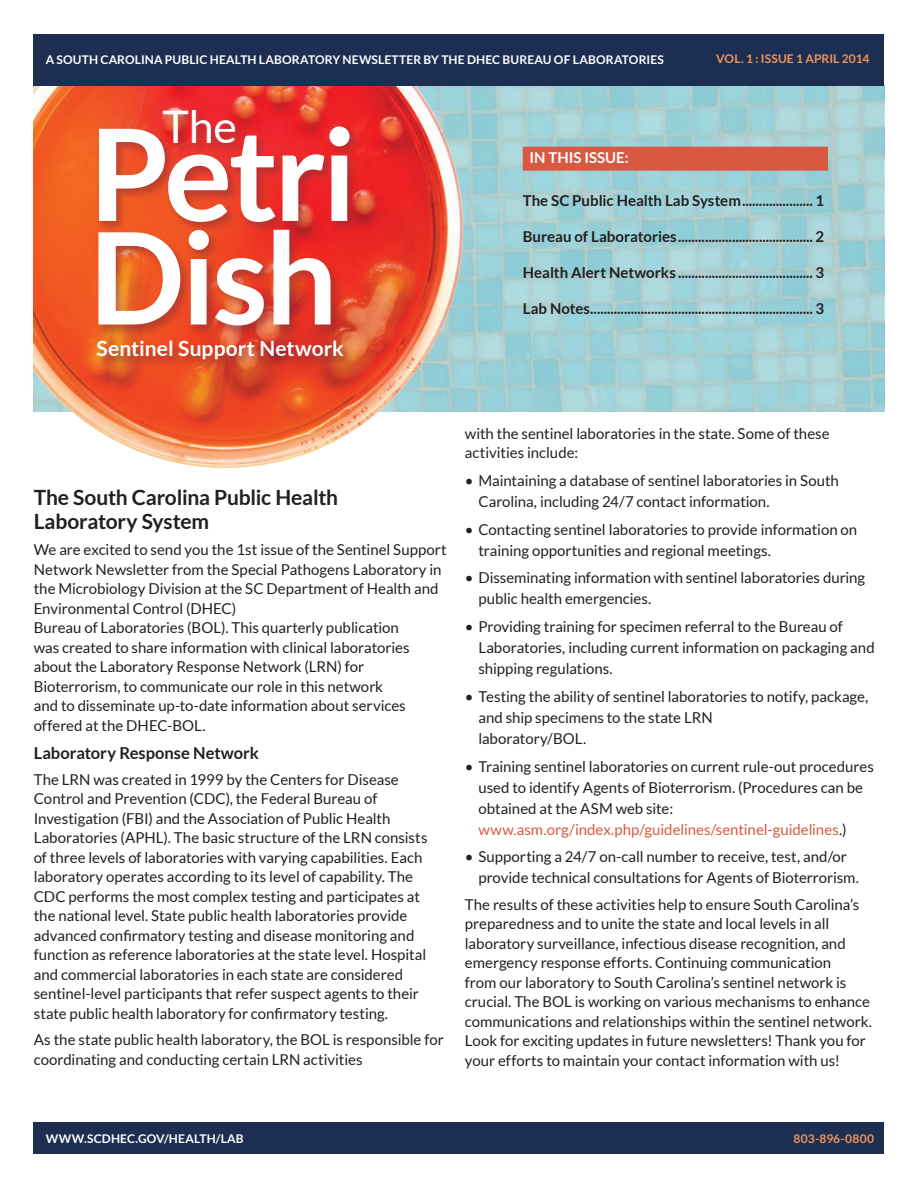
<style>
.page{position:relative;width:918px;height:1188px;background:#fff}
.page>*{position:absolute;margin:0;border:0;box-sizing:border-box;transform-origin:0 0}
.t1{font:700 127.5px/103.5px "Lato";letter-spacing:-.03em;color:#fff}
.t2{font:45px "Lato";color:#fff}
.t3{font:700 21px/24px "Lato";letter-spacing:-.01em;color:#231f20}
.t4{font:700 21px "Lato";letter-spacing:.005em;color:#fff}
.t5{font:700 16.5px "Lato";color:#231f20}
.t6{font:15px/19.5px "Lato";letter-spacing:-.005em;color:#231f20}
.t7{font:700 15px "Lato";color:#231f20}
.t8{font:700 15px "Lato";color:#fff}
.t9{font:700 12px "Lato";letter-spacing:.01em;color:#fff}
.t10{font:700 12px "Lato";letter-spacing:.01em;color:#f3955b}
.s1{color:#d95842}
</style>
<div class="page">
<img style="left:465px;top:85px;width:419px;height:326px">
<img style="left:34px;top:85px;width:431px;height:384px">
<div style="left:34px;top:1122px;width:850px;height:32px;background:#1c2f52"></div>
<div style="left:34px;top:34px;width:850px;height:51px;background:#1c2f52"></div>
<div style="left:96px;top:124px;width:265px;height:213px;background:#8d2f34;opacity:.51"></div>
<div style="left:161px;top:107px;width:86px;height:47px;background:#8d2f34;opacity:.51"></div>
<div style="left:96px;top:338px;width:259px;height:33px;background:#8d2f34;opacity:.51"></div>
<div style="left:523px;top:147px;width:305px;height:24px;background:#d95842"></div>
<p class="t9" style="left:46px;top:53px;width:620px">A SOUTH CAROLINA PUBLIC HEALTH LABORATORY NEWSLETTER BY THE DHEC BUREAU OF LABORATORIES</p>
<p class="t10" style="left:716px;top:52px;width:155px">VOL. 1 : ISSUE 1 APRIL 2014</p>
<h2 class="t2" style="left:163px;top:101px;width:76px">The</h2>
<h1 class="t1" style="left:89px;top:121px;width:269px">Petri<br>Dish</h1>
<h3 class="t4" style="left:97px;top:336px;width:249px">Sentinel Support Network</h3>
<p class="t8" style="left:530px;top:149px;width:101px">IN THIS ISSUE:</p>
<p class="t7" style="left:523px;top:192px;width:303px">The SC Public Health Lab System..................... 1</p>
<p class="t7" style="left:523px;top:228px;width:303px">Bureau of Laboratories........................................ 2</p>
<p class="t7" style="left:523px;top:264px;width:303px">Health Alert Networks ........................................ 3</p>
<p class="t7" style="left:523px;top:300px;width:303px">Lab Notes.................................................................. 3</p>
<h3 class="t3" style="left:34px;top:485px;width:306px">The South Carolina Public Health<br>Laboratory System</h3>
<p class="t6" style="left:34px;top:540px;width:415px">We are excited to send you the 1st issue of the Sentinel Support Network Newsletter from the Special Pathogens Laboratory in the Microbiology Division at the SC Department of Health and Environmental Control (DHEC)<br>Bureau of Laboratories (BOL). This quarterly publication<br>was created to share information with clinical laboratories about the Laboratory Response Network (LRN) for Bioterrorism, to communicate our role in this network<br>and to disseminate up-to-date information about services offered at the DHEC-BOL.</p>
<p class="t5" style="left:34px;top:743px;width:227px">Laboratory Response Network</p>
<p class="t6" style="left:34px;top:769px;width:395px">The LRN was created in 1999 by the Centers for Disease Control and Prevention (CDC), the Federal Bureau of Investigation (FBI) and the Association of Public Health Laboratories (APHL). The basic structure of the LRN consists of three levels of laboratories with varying capabilities. Each laboratory operates according to its level of capability. The CDC performs the most complex testing and participates at the national level. State public health laboratories provide advanced confirmatory testing and disease monitoring and function as reference laboratories at the state level. Hospital and commercial laboratories in each state are considered sentinel-level participants that refer suspect agents to their state public health laboratory for confirmatory testing.</p>
<p class="t6" style="left:34px;top:1030px;width:412px">As the state public health laboratory, the BOL is responsible for coordinating and conducting certain LRN activities</p>
<p class="t6" style="left:465px;top:423px;width:366px">with the sentinel laboratories in the state. Some of these activities include:</p>
<p class="t6" style="left:478px;top:470px;width:362px;line-height:21px;text-indent:-14px">• Maintaining a database of sentinel laboratories in South<br>Carolina, including 24/7 contact information.</p>
<p class="t6" style="left:478px;top:519px;width:380px;line-height:21px;text-indent:-14px">• Contacting sentinel laboratories to provide information on training opportunities and regional meetings.</p>
<p class="t6" style="left:478px;top:567px;width:388px;line-height:21px;text-indent:-14px">• Disseminating information with sentinel laboratories during public health emergencies.</p>
<p class="t6" style="left:478px;top:616px;width:398px;line-height:21px;text-indent:-14px">• Providing training for specimen referral to the Bureau of<br>Laboratories, including current information on packaging and shipping regulations.</p>
<p class="t6" style="left:478px;top:686px;width:391px;line-height:21px;text-indent:-14px">• Testing the ability of sentinel laboratories to notify, package, and ship specimens to the state LRN<br>laboratory/BOL.</p>
<p class="t6" style="left:478px;top:756px;width:397px;line-height:21px;text-indent:-14px">• Training sentinel laboratories on current rule-out procedures used to identify Agents of Bioterrorism. (Procedures can be obtained at the ASM web site: <span class="s1">www.asm.org/index.php/guidelines/sentinel-guidelines</span>.)</p>
<p class="t6" style="left:478px;top:846px;width:382px;line-height:21px;text-indent:-14px">• Supporting a 24/7 on-call number to receive, test, and/or provide technical consultations for Agents of Bioterrorism.</p>
<p class="t6" style="left:465px;top:894px;width:409px">The results of these activities help to ensure South Carolina’s preparedness and to unite the state and local levels in all laboratory surveillance, infectious disease recognition, and emergency response efforts. Continuing communication<br>from our laboratory to South Carolina’s sentinel network is crucial. The BOL is working on various mechanisms to enhance communications and relationships within the sentinel network.<br>Look for exciting updates in future newsletters! Thank you for your efforts to maintain your contact information with us!</p>
<p class="t9" style="left:46px;top:1132px;width:200px">WWW.SCDHEC.GOV/HEALTH/LAB</p>
<p class="t10" style="left:794px;top:1132px;width:82px">803-896-0800</p>
</div>
